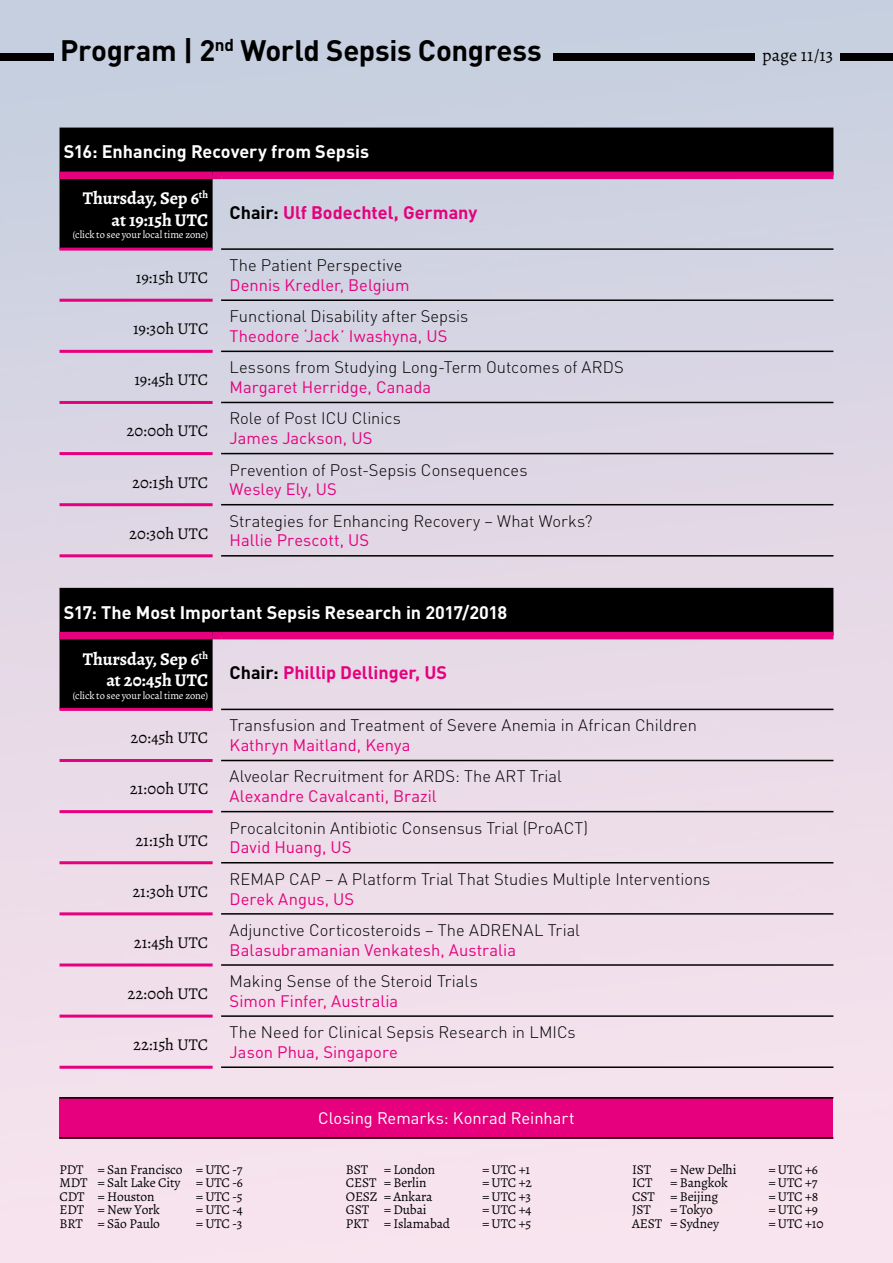
<style>
.page{position:relative;width:893px;height:1263px;background:#fff}
.page>*{position:absolute;margin:0;border:0;box-sizing:border-box;transform-origin:0 0}
.t1{font:700 29.25px "DIN Pro";letter-spacing:-.01em;color:#000}
.t2{font:700 18px "DIN Pro";color:#fff}
.t3{font:700 18px/21.6px "Alegreya";letter-spacing:-.005em;color:#fff;text-align:right}
.t4{font:700 18px "DIN Pro";color:#e6007d}
.t5{font:18px "Alegreya";color:#000}
.t6{font:300 16.5px "DIN Pro";color:#000}
.t7{font:16.5px "DIN Pro";color:#e6007d}
.t8{font:16.5px "Alegreya";color:#000}
.t9{font:16.5px "DIN Pro";color:#fff}
.t10{font:13.5px/13.5px "Alegreya";letter-spacing:-.01em;color:#000;text-align:justify}
.t11{font:10.5px "Alegreya";letter-spacing:-.01em;color:#fff}
.s1{color:#000}
</style>
<div class="page">
<img style="left:0;top:0;width:892px;height:1263px">
<div style="left:553px;top:53px;width:202px;height:8px;background:#000"></div>
<div style="left:0;top:53px;width:54px;height:8px;background:#000"></div>
<div style="left:840px;top:53px;width:53px;height:8px;background:#000"></div>
<svg style="left:60px;top:128px;width:773px;height:121px;background:#66676e"></svg>
<div style="left:60px;top:172px;width:153px;height:7px;background:#e6007d"></div>
<div style="left:213px;top:172px;width:8px;height:7px;background:#e6007d"></div>
<div style="left:221px;top:172px;width:612px;height:7px;background:#e6007d"></div>
<hr style="left:60px;top:299px;width:153px;height:3px;background:#e6007d">
<hr style="left:60px;top:350px;width:153px;height:3px;background:#e6007d">
<hr style="left:60px;top:401px;width:153px;height:3px;background:#e6007d">
<hr style="left:60px;top:452px;width:153px;height:3px;background:#e6007d">
<hr style="left:60px;top:503px;width:153px;height:3px;background:#e6007d">
<hr style="left:60px;top:554px;width:153px;height:3px;background:#e6007d">
<hr style="left:221px;top:299px;width:612px;height:2px;background:#000">
<hr style="left:221px;top:351px;width:612px;height:1px;background:#000">
<hr style="left:221px;top:402px;width:612px;height:1px;background:#000">
<hr style="left:221px;top:453px;width:612px;height:1px;background:#000">
<hr style="left:221px;top:504px;width:612px;height:1px;background:#000">
<hr style="left:221px;top:555px;width:612px;height:2px;background:#000">
<hr style="left:221px;top:248px;width:612px;height:2px;background:#000">
<hr style="left:60px;top:248px;width:153px;height:3px;background:#e6007d">
<svg style="left:60px;top:588px;width:773px;height:121px;background:#726a71"></svg>
<div style="left:60px;top:632px;width:153px;height:7px;background:#e6007d"></div>
<div style="left:213px;top:632px;width:8px;height:7px;background:#e6007d"></div>
<div style="left:221px;top:632px;width:612px;height:7px;background:#e6007d"></div>
<hr style="left:60px;top:759px;width:153px;height:3px;background:#e6007d">
<hr style="left:60px;top:810px;width:153px;height:3px;background:#e6007d">
<hr style="left:60px;top:861px;width:153px;height:3px;background:#e6007d">
<hr style="left:60px;top:912px;width:153px;height:3px;background:#e6007d">
<hr style="left:60px;top:963px;width:153px;height:3px;background:#e6007d">
<hr style="left:60px;top:1014px;width:153px;height:3px;background:#e6007d">
<hr style="left:221px;top:760px;width:612px;height:1px;background:#000">
<hr style="left:221px;top:811px;width:612px;height:1px;background:#000">
<hr style="left:221px;top:862px;width:612px;height:1px;background:#000">
<hr style="left:221px;top:913px;width:612px;height:2px;background:#000">
<hr style="left:221px;top:964px;width:612px;height:2px;background:#000">
<hr style="left:221px;top:1015px;width:612px;height:2px;background:#000">
<hr style="left:221px;top:709px;width:612px;height:1px;background:#000">
<hr style="left:60px;top:708px;width:153px;height:3px;background:#e6007d">
<hr style="left:221px;top:1066px;width:612px;height:2px;background:#000">
<hr style="left:60px;top:1066px;width:153px;height:3px;background:#e6007d">
<div style="left:60px;top:1097px;width:773px;height:41px;background:#e6007d"></div>
<hr style="left:60px;top:1097px;width:773px;height:2px;background:#000">
<hr style="left:60px;top:1137px;width:773px;height:1px;background:#000">
<h1 class="t1" style="left:60px;top:30px;width:483px">Program | 2<sup>nd</sup> World Sepsis Congress</h1>
<p class="t5" style="left:762px;top:44px;width:73px">page 11/13</p>
<p class="t2" style="left:64px;top:140px;width:307px">S16: Enhancing Recovery from Sepsis</p>
<p class="t3" style="left:83px;top:188px;width:127px">Thursday, Sep 6<sup>th </sup>at 19:15h UTC</p>
<p class="t11" style="left:73px;top:229px;width:137px">(click to see your local time zone)</p>
<p class="t4" style="left:230px;top:200px;width:249px"><span class="s1">Chair:</span> Ulf Bodechtel, Germany</p>
<p class="t8" style="left:136px;top:267px;width:74px">19:15h UTC</p>
<p class="t8" style="left:133px;top:319px;width:77px">19:30h UTC</p>
<p class="t8" style="left:134px;top:370px;width:75px">19:45h UTC</p>
<p class="t8" style="left:126px;top:421px;width:83px">20:00h UTC</p>
<p class="t8" style="left:132px;top:472px;width:78px">20:15h UTC</p>
<p class="t8" style="left:129px;top:523px;width:81px">20:30h UTC</p>
<p class="t6" style="left:230px;top:254px;width:174px">The Patient Perspective</p>
<p class="t7" style="left:230px;top:274px;width:182px">Dennis Kredler, Belgium</p>
<p class="t6" style="left:230px;top:305px;width:240px">Functional Disability after Sepsis</p>
<p class="t7" style="left:230px;top:325px;width:219px">Theodore ‘Jack’ Iwashyna, US</p>
<p class="t6" style="left:230px;top:356px;width:396px">Lessons from Studying Long-Term Outcomes of ARDS</p>
<p class="t7" style="left:230px;top:376px;width:203px">Margaret Herridge, Canada</p>
<p class="t6" style="left:230px;top:407px;width:173px">Role of Post ICU Clinics</p>
<p class="t7" style="left:230px;top:427px;width:144px">James Jackson, US</p>
<p class="t6" style="left:230px;top:458px;width:299px">Prevention of Post-Sepsis Consequences</p>
<p class="t7" style="left:230px;top:478px;width:109px">Wesley Ely, US</p>
<p class="t6" style="left:230px;top:509px;width:364px">Strategies for Enhancing Recovery – What Works?</p>
<p class="t7" style="left:230px;top:529px;width:141px">Hallie Prescott, US</p>
<p class="t2" style="left:64px;top:600px;width:445px">S17: The Most Important Sepsis Research in 2017/2018</p>
<p class="t3" style="left:83px;top:648px;width:127px">Thursday, Sep 6<sup>th </sup>at 20:45h UTC</p>
<p class="t11" style="left:73px;top:689px;width:137px">(click to see your local time zone)</p>
<p class="t4" style="left:230px;top:661px;width:219px"><span class="s1">Chair:</span> Phillip Dellinger, US</p>
<p class="t8" style="left:131px;top:728px;width:79px">20:45h UTC</p>
<p class="t8" style="left:130px;top:779px;width:80px">21:00h UTC</p>
<p class="t8" style="left:135px;top:830px;width:74px">21:15h UTC</p>
<p class="t8" style="left:133px;top:881px;width:77px">21:30h UTC</p>
<p class="t8" style="left:134px;top:932px;width:76px">21:45h UTC</p>
<p class="t8" style="left:128px;top:983px;width:82px">22:00h UTC</p>
<p class="t8" style="left:133px;top:1034px;width:77px">22:15h UTC</p>
<p class="t6" style="left:230px;top:714px;width:469px">Transfusion and Treatment of Severe Anemia in African Children</p>
<p class="t7" style="left:230px;top:734px;width:182px">Kathryn Maitland, Kenya</p>
<p class="t6" style="left:230px;top:765px;width:334px">Alveolar Recruitment for ARDS: The ART Trial</p>
<p class="t7" style="left:230px;top:785px;width:209px">Alexandre Cavalcanti, Brazil</p>
<p class="t6" style="left:230px;top:816px;width:360px">Procalcitonin Antibiotic Consensus Trial (ProACT)</p>
<p class="t7" style="left:230px;top:836px;width:124px">David Huang, US</p>
<p class="t6" style="left:230px;top:867px;width:482px">REMAP CAP – A Platform Trial That Studies Multiple Interventions</p>
<p class="t7" style="left:230px;top:887px;width:126px">Derek Angus, US</p>
<p class="t6" style="left:230px;top:919px;width:352px">Adjunctive Corticosteroids – The ADRENAL Trial</p>
<p class="t7" style="left:230px;top:938px;width:288px">Balasubramanian Venkatesh, Australia</p>
<p class="t6" style="left:230px;top:970px;width:250px">Making Sense of the Steroid Trials</p>
<p class="t7" style="left:230px;top:989px;width:170px">Simon Finfer, Australia</p>
<p class="t6" style="left:230px;top:1021px;width:347px">The Need for Clinical Sepsis Research in LMICs</p>
<p class="t7" style="left:230px;top:1041px;width:170px">Jason Phua, Singapore</p>
<p class="t9" style="left:318px;top:1107px;width:258px">Closing Remarks: Konrad Reinhart</p>
<p class="t10" style="left:60px;top:1163px;width:185px">PDT = San Francisco = UTC -7<br>MDT = Salt Lake City = UTC -6<br>CDT = Houston</p>
<p class="t10" style="left:196px;top:1190px;width:48px">= UTC -5</p>
<p class="t10" style="left:60px;top:1203px;width:102px">EDT = New York</p>
<p class="t10" style="left:196px;top:1203px;width:48px">= UTC -4</p>
<p class="t10" style="left:60px;top:1217px;width:102px">BRT = São Paulo</p>
<p class="t10" style="left:196px;top:1217px;width:48px">= UTC -3</p>
<p class="t10" style="left:346px;top:1163px;width:91px">BST = London</p>
<p class="t10" style="left:482px;top:1163px;width:50px">= UTC +1</p>
<p class="t10" style="left:346px;top:1176px;width:82px">CEST = Berlin</p>
<p class="t10" style="left:482px;top:1176px;width:51px">= UTC +2</p>
<p class="t10" style="left:346px;top:1190px;width:88px">OESZ = Ankara</p>
<p class="t10" style="left:482px;top:1190px;width:50px">= UTC +3</p>
<p class="t10" style="left:346px;top:1203px;width:82px">GST = Dubai</p>
<p class="t10" style="left:482px;top:1203px;width:51px">= UTC +4</p>
<p class="t10" style="left:346px;top:1217px;width:106px">PKT = Islamabad</p>
<p class="t10" style="left:482px;top:1217px;width:51px">= UTC +5</p>
<p class="t10" style="left:632px;top:1163px;width:21px">IST</p>
<p class="t10" style="left:670px;top:1163px;width:68px">= New Delhi</p>
<p class="t10" style="left:769px;top:1163px;width:51px">= UTC +6</p>
<p class="t10" style="left:632px;top:1176px;width:22px">ICT</p>
<p class="t10" style="left:670px;top:1176px;width:59px">= Bangkok</p>
<p class="t10" style="left:769px;top:1176px;width:50px">= UTC +7</p>
<p class="t10" style="left:632px;top:1190px;width:88px">CST = Beijing</p>
<p class="t10" style="left:769px;top:1190px;width:51px">= UTC +8</p>
<p class="t10" style="left:632px;top:1203px;width:20px">JST</p>
<p class="t10" style="left:670px;top:1203px;width:44px">= Tokyo</p>
<p class="t10" style="left:769px;top:1203px;width:51px">= UTC +9</p>
<p class="t10" style="left:632px;top:1217px;width:88px">AEST = Sydney</p>
<p class="t10" style="left:769px;top:1217px;width:57px">= UTC +10</p>
</div>
